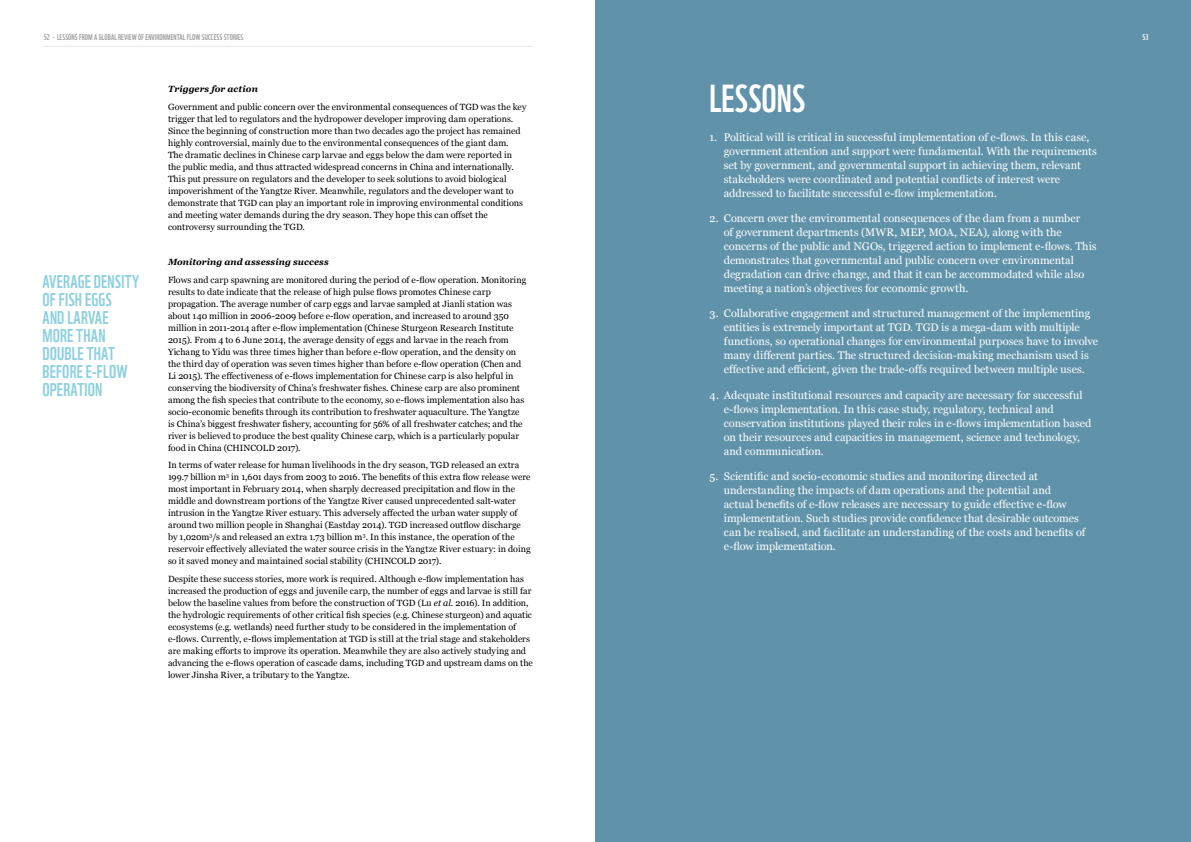
<style>
.page{position:relative;width:1191px;height:842px;background:#fff}
.page>*{position:absolute;margin:0;border:0;box-sizing:border-box;transform-origin:0 0}
.t1{font:38px "WWF";color:#fff}
.t2{font:18px/18px "WWF";letter-spacing:.01em;color:#8dd0df}
.t3{font:11px/14px "Georgia";color:#fff}
.t4{font:9px/12px "Georgia";letter-spacing:.005em;color:#000}
.t5{font:italic 700 9px "Georgia";letter-spacing:.01em;color:#000}
.t6{font:8px "WWF";letter-spacing:.01em;color:#9e9e9d}
.t7{font:8px "WWF";color:#fff}
.s1{font-style:italic}
</style>
<div class="page">
<hr style="left:43px;top:46px;width:490px;height:1px;background:#e8e8e8">
<div style="left:595px;top:0;width:596px;height:842px;background:#6093aa"></div>
<p class="t6" style="left:44px;top:31px;width:201px">52 - LESSONS FROM A GLOBAL REVIEW OF ENVIRONMENTAL FLOW SUCCESS STORIES</p>
<h2 class="t2" style="left:43px;top:271px;width:98px">AVERAGE DENSITY<br>OF FISH EGGS<br>AND LARVAE<br>MORE THAN<br>DOUBLE THAT<br>BEFORE E-FLOW<br>OPERATION</h2>
<p class="t5" style="left:168px;top:82px;width:91px">Triggers for action</p>
<p class="t4" style="left:168px;top:100px;width:360px">Government and public concern over the environmental consequences of TGD was the key trigger that led to regulators and the hydropower developer improving dam operations.<br>Since the beginning of construction more than two decades ago the project has remained highly controversial, mainly due to the environmental consequences of the giant dam.<br>The dramatic declines in Chinese carp larvae and eggs below the dam were reported in the public media, and thus attracted widespread concerns in China and internationally.<br>This put pressure on regulators and the developer to seek solutions to avoid biological impoverishment of the Yangtze River. Meanwhile, regulators and the developer want to demonstrate that TGD can play an important role in improving environmental conditions and meeting water demands during the dry season. They hope this can offset the controversy surrounding the TGD.</p>
<p class="t5" style="left:168px;top:255px;width:162px">Monitoring and assessing success</p>
<p class="t4" style="left:168px;top:273px;width:360px">Flows and carp spawning are monitored during the period of e-flow operation. Monitoring results to date indicate that the release of high pulse flows promotes Chinese carp propagation. The average number of carp eggs and larvae sampled at Jianli station was about 140 million in 2006-2009 before e-flow operation, and increased to around 350 million in 2011-2014 after e-flow implementation (Chinese Sturgeon Research Institute 2015). From 4 to 6 June 2014, the average density of eggs and larvae in the reach from Yichang to Yidu was three times higher than before e-flow operation, and the density on the third day of operation was seven times higher than before e-flow operation (Chen and Li 2015). The effectiveness of e-flows implementation for Chinese carp is also helpful in conserving the biodiversity of China’s freshwater fishes. Chinese carp are also prominent among the fish species that contribute to the economy, so e-flows implementation also has socio-economic benefits through its contribution to freshwater aquaculture. The Yangtze is China’s biggest freshwater fishery, accounting for 56% of all freshwater catches; and the river is believed to produce the best quality Chinese carp, which is a particularly popular food in China (CHINCOLD 2017).</p>
<p class="t4" style="left:168px;top:459px;width:364px">In terms of water release for human livelihoods in the dry season, TGD released an extra 199.7 billion m<sup>3</sup> in 1,601 days from 2003 to 2016. The benefits of this extra flow release were most important in February 2014, when sharply decreased precipitation and flow in the middle and downstream portions of the Yangtze River caused unprecedented salt-water intrusion in the Yangtze River estuary. This adversely affected the urban water supply of around two million people in Shanghai (Eastday 2014). TGD increased outflow discharge by 1,020m<sup>3</sup>/s and released an extra 1.73 billion m<sup>3</sup>. In this instance, the operation of the reservoir effectively alleviated the water source crisis in the Yangtze River estuary: in doing so it saved money and maintained social stability (CHINCOLD 2017).</p>
<p class="t4" style="left:168px;top:572px;width:366px">Despite these success stories, more work is required. Although e-flow implementation has increased the production of eggs and juvenile carp, the number of eggs and larvae is still far below the baseline values from before the construction of TGD (Lu <span class="s1">et al</span>. 2016). In addition, the hydrologic requirements of other critical fish species (e.g. Chinese sturgeon) and aquatic ecosystems (e.g. wetlands) need further study to be considered in the implementation of e-flows. Currently, e-flows implementation at TGD is still at the trial stage and stakeholders are making efforts to improve its operation. Meanwhile they are also actively studying and advancing the e-flows operation of cascade dams, including TGD and upstream dams on the lower Jinsha River, a tributary to the Yangtze.</p>
<h1 class="t1" style="left:709px;top:69px;width:97px">LESSONS</h1>
<p class="t3" style="left:724px;top:129px;width:374px;text-indent:-14px">1. Political will is critical in successful implementation of e-flows. In this case, government attention and support were fundamental. With the requirements set by government, and governmental support in achieving them, relevant stakeholders were coordinated and potential conflicts of interest were addressed to facilitate successful e-flow implementation.</p>
<p class="t3" style="left:724px;top:211px;width:374px;text-indent:-14px">2. Concern over the environmental consequences of the dam from a number<br>of government departments (MWR, MEP, MOA, NEA), along with the concerns of the public and NGOs, triggered action to implement e-flows. This demonstrates that governmental and public concern over environmental degradation can drive change, and that it can be accommodated while also meeting a nation’s objectives for economic growth.</p>
<p class="t3" style="left:724px;top:306px;width:376px;text-indent:-14px">3. Collaborative engagement and structured management of the implementing entities is extremely important at TGD. TGD is a mega-dam with multiple functions, so operational changes for environmental purposes have to involve many different parties. The structured decision-making mechanism used is effective and efficient, given the trade-offs required between multiple uses.</p>
<p class="t3" style="left:724px;top:387px;width:369px;text-indent:-14px">4. Adequate institutional resources and capacity are necessary for successful e-flows implementation. In this case study, regulatory, technical and conservation institutions played their roles in e-flows implementation based on their resources and capacities in management, science and technology, and communication.</p>
<p class="t3" style="left:724px;top:469px;width:363px;text-indent:-14px">5. Scientific and socio-economic studies and monitoring directed at understanding the impacts of dam operations and the potential and<br>actual benefits of e-flow releases are necessary to guide effective e-flow implementation. Such studies provide confidence that desirable outcomes can be realised, and facilitate an understanding of the costs and benefits of e-flow implementation.</p>
<p class="t7" style="left:1142px;top:31px;width:7px">53</p>
</div>
